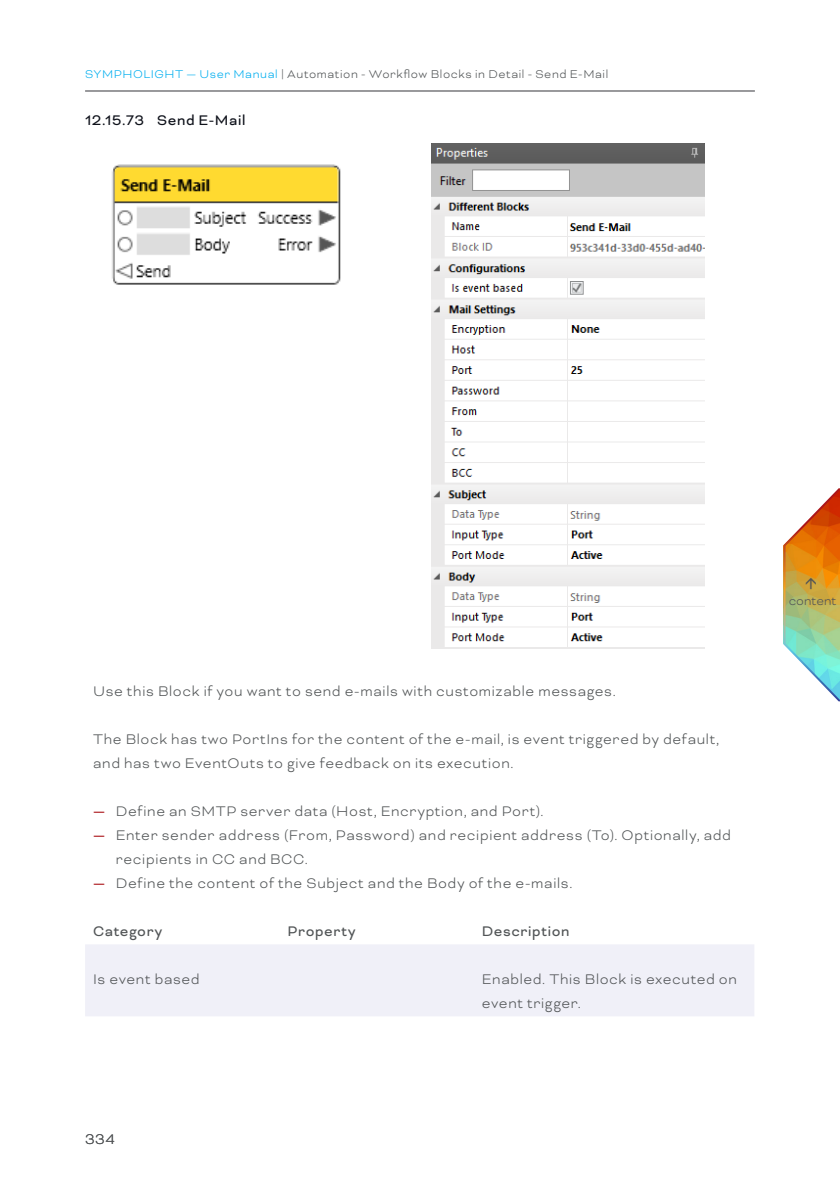
<style>
.page{position:relative;width:840px;height:1191px;background:#fff}
.page>*{position:absolute;margin:0;border:0;box-sizing:border-box;transform-origin:0 0}
.A5_Copy_8_table{font:300 16px/24px "Bicyclette";letter-spacing:.04em;color:#525557}
.A5_Copy_8{font:300 16px "Bicyclette";letter-spacing:.04em;color:#525557}
.A5_Copy_8_table-2{font:16px "Bicyclette";letter-spacing:.035em;color:#525557}
.t1{font:16px "Bicyclette";letter-spacing:.035em;color:#0f121b}
.t2{font:300 14px "Bicyclette";color:#525557}
.t3{font:300 13px "Bicyclette";letter-spacing:.045em;color:#525557}
.s1{color:#00aeef}
.s2{font-weight:400;color:#ab161a}
</style>
<div class="page">
<hr style="left:85px;top:91px;width:669px;height:1px;background:#78797c">
<img style="left:112px;top:164px;width:229px;height:121px">
<img style="left:431px;top:143px;width:273px;height:505px">
<div style="left:85px;top:945px;width:669px;height:71px;background:#f0f0f8"></div>
<svg style="left:690px;top:408px;width:149px;height:294px"></svg>
<p class="t3" style="left:85px;top:67px;width:524px"><span class="s1">SYMPHOLIGHT — User Manual</span> | Automation - Workflow Blocks in Detail - Send E-Mail</p>
<p class="t1" style="left:85px;top:111px;width:162px">12.15.73 Send E-Mail</p>
<p class="A5_Copy_8" style="left:93px;top:682px;width:524px">Use this Block if you want to send e-mails with customizable messages.</p>
<p class="A5_Copy_8_table" style="left:93px;top:727px;width:627px">The Block has two PortIns for the content of the e-mail, is event triggered by default, and has two EventOuts to give feedback on its execution.</p>
<p class="A5_Copy_8_table" style="left:93px;top:799px;width:451px"><span class="s2">—</span> Define an SMTP server data (Host, Encryption, and Port).</p>
<p class="A5_Copy_8_table" style="left:116px;top:823px;width:616px;text-indent:-23px"><span class="s2">—</span> Enter sender address (From, Password) and recipient address (To). Optionally, add recipients in CC and BCC.</p>
<p class="A5_Copy_8_table" style="left:93px;top:871px;width:480px"><span class="s2">—</span> Define the content of the Subject and the Body of the e-mails.</p>
<p class="A5_Copy_8_table-2" style="left:93px;top:922px;width:71px">Category</p>
<p class="A5_Copy_8_table-2" style="left:287px;top:922px;width:70px">Property</p>
<p class="A5_Copy_8_table-2" style="left:481px;top:922px;width:89px">Description</p>
<p class="A5_Copy_8_table" style="left:93px;top:967px;width:108px">Is event based</p>
<p class="A5_Copy_8_table" style="left:481px;top:967px;width:256px">Enabled. This Block is executed on event trigger.</p>
<p class="A5_Copy_8_table" style="left:85px;top:1127px;width:31px">334</p>
<p class="t2" style="left:788px;top:592px;width:49px">content</p>
</div>
